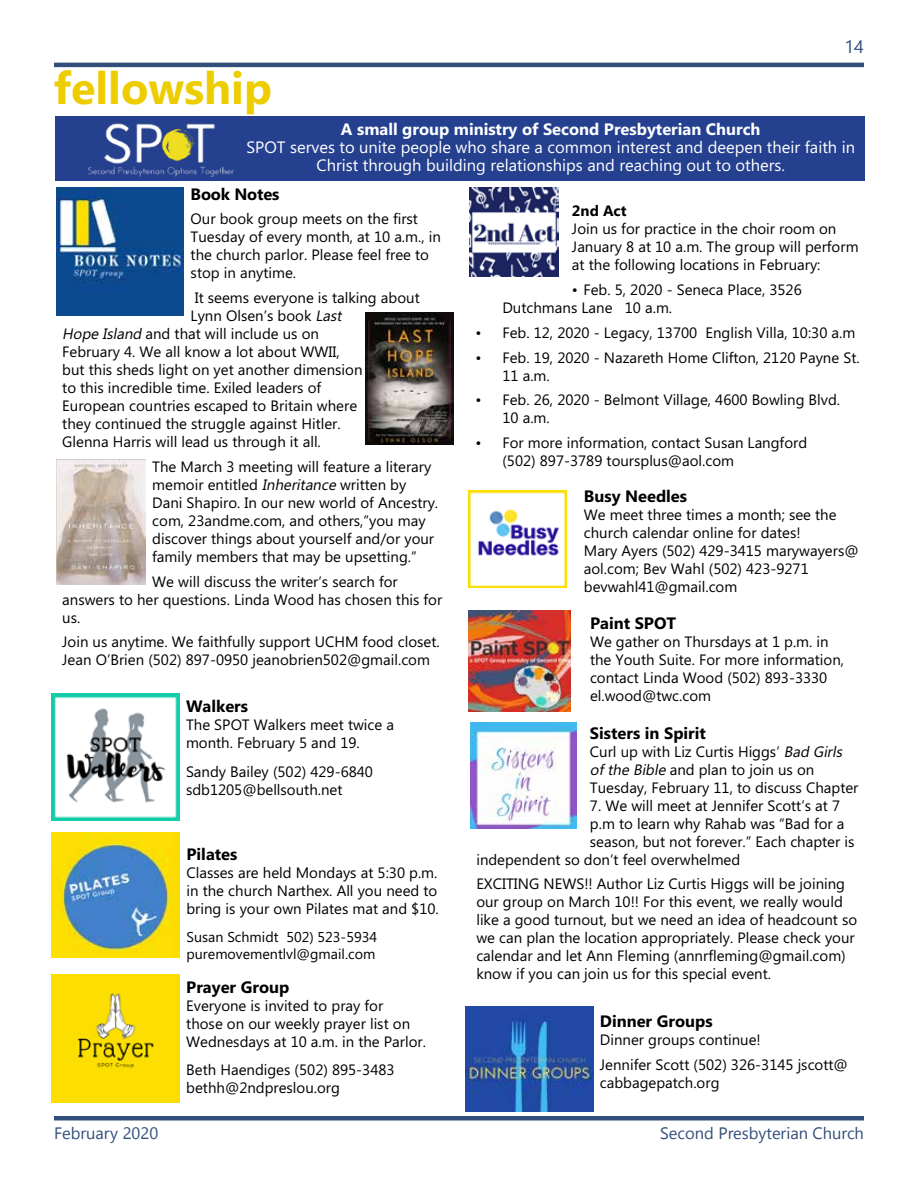
<style>
.page{position:relative;width:918px;height:1188px;background:#fff}
.page>*{position:absolute;margin:0;border:0;box-sizing:border-box;transform-origin:0 0}
.t1{font:700 45px "Microsoft Phags Pa";color:#edcd00}
.t2{font:16.5px/18px "Microsoft Phags Pa";color:#fff;text-align:center}
.t3{font:700 16.5px "Microsoft Phags Pa";color:#000}
.t4{font:700 16.5px "Microsoft Phags Pa";color:#fff}
.t5{font:15px/18px "Microsoft Phags Pa";color:#000}
.t6{font:700 15px "Microsoft Phags Pa";color:#000}
.t7{font:14.25px/17.1px "Microsoft Phags Pa";color:#000}
.s1{font-style:italic}
</style>
<div class="page">
<hr style="left:54px;top:63px;width:810px;height:4px;background:#324f7b">
<hr style="left:54px;top:1116px;width:810px;height:4px;background:#324f7b">
<img style="left:56px;top:188px;width:128px;height:127px">
<img style="left:366px;top:313px;width:87px;height:131px">
<div style="left:56px;top:117px;width:809px;height:64px;background:#25408f"></div>
<img style="left:470px;top:188px;width:88px;height:89px">
<img style="left:466px;top:1007px;width:127px;height:105px">
<img style="left:469px;top:610px;width:101px;height:102px">
<img style="left:52px;top:974px;width:128px;height:128px">
<img style="left:52px;top:693px;width:127px;height:128px">
<img style="left:469px;top:490px;width:97px;height:98px">
<img style="left:471px;top:723px;width:106px;height:106px">
<img style="left:88px;top:123px;width:147px;height:53px">
<img style="left:52px;top:833px;width:128px;height:124px">
<img style="left:56px;top:459px;width:90px;height:125px">
<h1 class="t1" style="left:54px;top:56px;width:220px">fellowship</h1>
<p class="t4" style="left:341px;top:118px;width:421px">A small group ministry of Second Presbyterian Church</p>
<p class="t2" style="left:246px;top:138px;width:610px">SPOT serves to unite people who share a common interest and deepen their faith in<br>Christ through building relationships and reaching out to others.</p>
<p class="t3" style="left:191px;top:182px;width:90px">Book Notes</p>
<p class="t5" style="left:191px;top:209px;width:252px">Our book group meets on the first<br>Tuesday of every month, at 10 a.m., in the church parlor. Please feel free to stop in anytime.</p>
<p class="t5" style="left:195px;top:288px;width:226px">It seems everyone is talking about</p>
<p class="t5" style="left:191px;top:306px;width:156px">Lynn Olsen’s book <span class="s1">Last</span></p>
<p class="t5" style="left:62px;top:324px;width:258px"><span class="s1">Hope Island</span> and that will include us on</p>
<p class="t5" style="left:62px;top:342px;width:279px">February 4. We all know a lot about WWII,</p>
<p class="t5" style="left:62px;top:360px;width:302px">but this sheds light on yet another dimension</p>
<p class="t5" style="left:62px;top:378px;width:260px">to this incredible time. Exiled leaders of</p>
<p class="t5" style="left:62px;top:396px;width:296px">European countries escaped to Britain where</p>
<p class="t5" style="left:62px;top:414px;width:280px">they continued the struggle against Hitler.</p>
<p class="t5" style="left:62px;top:432px;width:260px">Glenna Harris will lead us through it all.</p>
<p class="t5" style="left:152px;top:457px;width:287px">The March 3 meeting will feature a literary memoir entitled <span class="s1">Inheritance</span> written by Dani Shapiro. In our new world of Ancestry. com, 23andme.com, and others,”you may discover things about yourself and/or your family members that may be upsetting.”</p>
<p class="t5" style="left:62px;top:572px;width:382px;text-indent:90px">We will discuss the writer’s search for answers to her questions. Linda Wood has chosen this for us.</p>
<p class="t5" style="left:62px;top:632px;width:379px">Join us anytime. We faithfully support UCHM food closet.<br>Jean O’Brien (502) 897-0950 jeanobrien502@gmail.com</p>
<p class="t3" style="left:186px;top:695px;width:64px">Walkers</p>
<p class="t5" style="left:186px;top:715px;width:210px">The SPOT Walkers meet twice a month. February 5 and 19.</p>
<p class="t5" style="left:186px;top:762px;width:189px">Sandy Bailey (502) 429-6840 sdb1205@bellsouth.net</p>
<p class="t3" style="left:187px;top:843px;width:52px">Pilates</p>
<p class="t5" style="left:187px;top:863px;width:254px;text-align:justify">Classes are held Mondays at 5:30 p.m. in the church Narthex. All you need to bring is your own Pilates mat and $10.</p>
<p class="t7" style="left:187px;top:928px;width:192px">Susan Schmidt 502) 523-5934 puremovementlvl@gmail.com</p>
<p class="t3" style="left:186px;top:975px;width:105px">Prayer Group</p>
<p class="t5" style="left:186px;top:996px;width:241px">Everyone is invited to pray for<br>those on our weekly prayer list on<br>Wednesdays at 10 a.m. in the Parlor.</p>
<p class="t5" style="left:186px;top:1060px;width:210px">Beth Haendiges (502) 895-3483 bethh@2ndpreslou.org</p>
<p class="t6" style="left:572px;top:200px;width:56px">2nd Act</p>
<p class="t5" style="left:572px;top:219px;width:288px">Join us for practice in the choir room on<br>January 8 at 10 a.m. The group will perform at the following locations in February:</p>
<p class="t5" style="left:502px;top:280px;width:301px;text-indent:70px">• Feb. 5, 2020 - Seneca Place, 3526<br>Dutchmans Lane 10 a.m.</p>
<p class="t5" style="left:475px;top:323px;width:381px">• Feb. 12, 2020 - Legacy, 13700 English Villa, 10:30 a.m</p>
<p class="t5" style="left:502px;top:348px;width:359px;text-indent:-27px">• Feb. 19, 2020 - Nazareth Home Clifton, 2120 Payne St.<br>11 a.m.</p>
<p class="t5" style="left:502px;top:390px;width:339px;text-indent:-27px">• Feb. 26, 2020 - Belmont Village, 4600 Bowling Blvd.<br>10 a.m.</p>
<p class="t5" style="left:502px;top:433px;width:306px;text-indent:-27px">• For more information, contact Susan Langford (502) 897-3789 toursplus@aol.com</p>
<p class="t3" style="left:584px;top:485px;width:105px">Busy Needles</p>
<p class="t5" style="left:584px;top:505px;width:276px">We meet three times a month; see the church calendar online for dates!<br>Mary Ayers (502) 429-3415 marywayers@ aol.com; Bev Wahl (502) 423-9271 bevwahl41@gmail.com</p>
<p class="t3" style="left:590px;top:611px;width:88px">Paint SPOT</p>
<p class="t5" style="left:590px;top:632px;width:256px">We gather on Thursdays at 1 p.m. in the Youth Suite. For more information, contact Linda Wood (502) 893-3330 el.wood@twc.com</p>
<p class="t3" style="left:590px;top:721px;width:117px">Sisters in Spirit</p>
<p class="t5" style="left:590px;top:741px;width:270px">Curl up with Liz Curtis Higgs’ <span class="s1">Bad Girls ofthe Bible</span> and plan to join us on<br>Tuesday, February 11, to discuss Chapter</p>
<p class="t5" style="left:590px;top:795px;width:252px">7. We will meet at Jennifer Scott’s at 7</p>
<p class="t5" style="left:590px;top:813px;width:256px">p.m to learn why Rahab was “Bad for a</p>
<p class="t5" style="left:590px;top:831px;width:266px">season, but not forever.” Each chapter is</p>
<p class="t5" style="left:476px;top:849px;width:265px">independent so don’t feel overwhelmed</p>
<p class="t5" style="left:476px;top:874px;width:382px">EXCITING NEWS!! Author Liz Curtis Higgs will be joining our group on March 10!! For this event, we really would like a good turnout, but we need an idea of headcount so we can plan the location appropriately. Please check your calendar and let Ann Fleming (annrfleming@gmail.com) know if you can join us for this special event.</p>
<p class="t3" style="left:600px;top:1010px;width:114px">Dinner Groups</p>
<p class="t5" style="left:600px;top:1027px;width:249px;line-height:24.8px">Dinner groups continue!<br>Jennifer Scott (502) 326-3145 jscott@</p>
<p class="t5" style="left:600px;top:1073px;width:121px">cabbagepatch.org</p>
</div>
